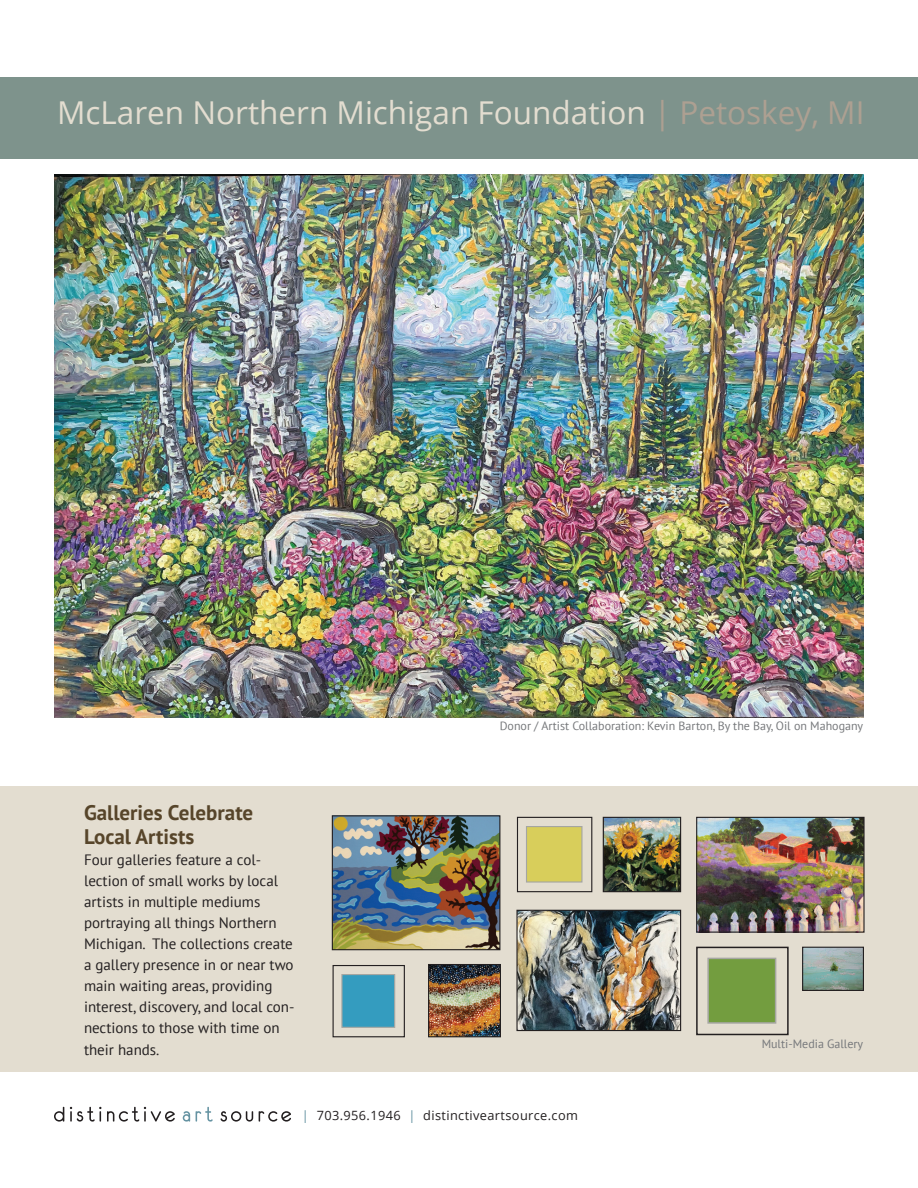
<style>
.page{position:relative;width:918px;height:1188px;background:#fff}
.page>*{position:absolute;margin:0;border:0;box-sizing:border-box;transform-origin:0 0}
.t1{font:31.5px "Open Sans";color:#e3ddd0}
.t2{font:700 21px/24px "PT Sans";color:#57452a}
.t3{font:15px/21px "PT Sans";color:#231f20}
.t4{font:12.75px "Open Sans";letter-spacing:.03em;color:#231f20}
.t5{font:12px "PT Sans";color:#76787b}
.s1{color:#ada092}
.s2{color:#6593a2}
</style>
<div class="page">
<svg style="left:54px;top:1107px;width:10px;height:15px"></svg>
<svg style="left:70px;top:1107px;width:31px;height:15px"></svg>
<svg style="left:107px;top:1107px;width:68px;height:15px"></svg>
<svg style="left:183px;top:1111px;width:7px;height:11px"></svg>
<svg style="left:196px;top:1107px;width:17px;height:15px"></svg>
<svg style="left:221px;top:1111px;width:32px;height:11px"></svg>
<svg style="left:259px;top:1111px;width:32px;height:11px"></svg>
<div style="left:1px;top:77px;width:917px;height:81px;background:#7e938c"></div>
<img style="left:54px;top:175px;width:810px;height:542px">
<div style="left:0;top:786px;width:918px;height:286px;background:#e3ddd0"></div>
<img style="left:334px;top:817px;width:164px;height:131px">
<div style="left:332px;top:815px;width:168px;height:135px;border:1px solid #231f20"></div>
<img style="left:430px;top:966px;width:69px;height:69px">
<div style="left:428px;top:964px;width:73px;height:73px;border:1px solid #231f20"></div>
<img style="left:698px;top:819px;width:165px;height:112px">
<div style="left:696px;top:817px;width:169px;height:116px;border:1px solid #231f20"></div>
<img style="left:804px;top:949px;width:58px;height:40px">
<div style="left:802px;top:947px;width:62px;height:44px;border:1px solid #231f20"></div>
<img style="left:518px;top:912px;width:161px;height:117px">
<div style="left:516px;top:910px;width:165px;height:121px;border:1px solid #231f20"></div>
<div style="left:517px;top:817px;width:75px;height:75px;border:1px solid #231f20"></div>
<div style="left:526px;top:826px;width:57px;height:57px;background:#d8ce5b;border:1px solid #a5a6a1"></div>
<div style="left:696px;top:947px;width:93px;height:88px;border:2px solid #231f20"></div>
<div style="left:707px;top:958px;width:69px;height:66px;background:#739d3f;border:2px solid #a5a6a1"></div>
<div style="left:333px;top:965px;width:72px;height:72px;border:1px solid #231f20"></div>
<div style="left:341px;top:974px;width:54px;height:54px;background:#349cbf;border:1px solid #a5a6a1"></div>
<img style="left:605px;top:819px;width:74px;height:71px">
<div style="left:603px;top:817px;width:78px;height:75px;border:1px solid #231f20"></div>
<h1 class="t1" style="left:57px;top:91px;width:809px">McLaren Northern Michigan Foundation <span class="s1">| Petoskey, MI</span></h1>
<p class="t5" style="left:500px;top:718px;width:365px">Donor / Artist Collaboration: Kevin Barton, By the Bay, Oil on Mahogany</p>
<h2 class="t2" style="left:84px;top:800px;width:171px">Galleries Celebrate<br>Local Artists</h2>
<p class="t3" style="left:84px;top:849px;width:212px">Four galleries feature a col&shy;lection of small works by local artists in multiple mediums portraying all things Northern<br>Michigan. The collections create a gallery presence in or near two main waiting areas, providing interest, discovery, and local con&shy;nections to those with time on their hands.</p>
<p class="t4" style="left:302px;top:1107px;width:277px"><span class="s2">|</span> 703.956.1946 <span class="s2">|</span> distinctiveartsource.com</p>
<p class="t5" style="left:762px;top:1036px;width:103px">Multi-Media Gallery</p>
</div>
